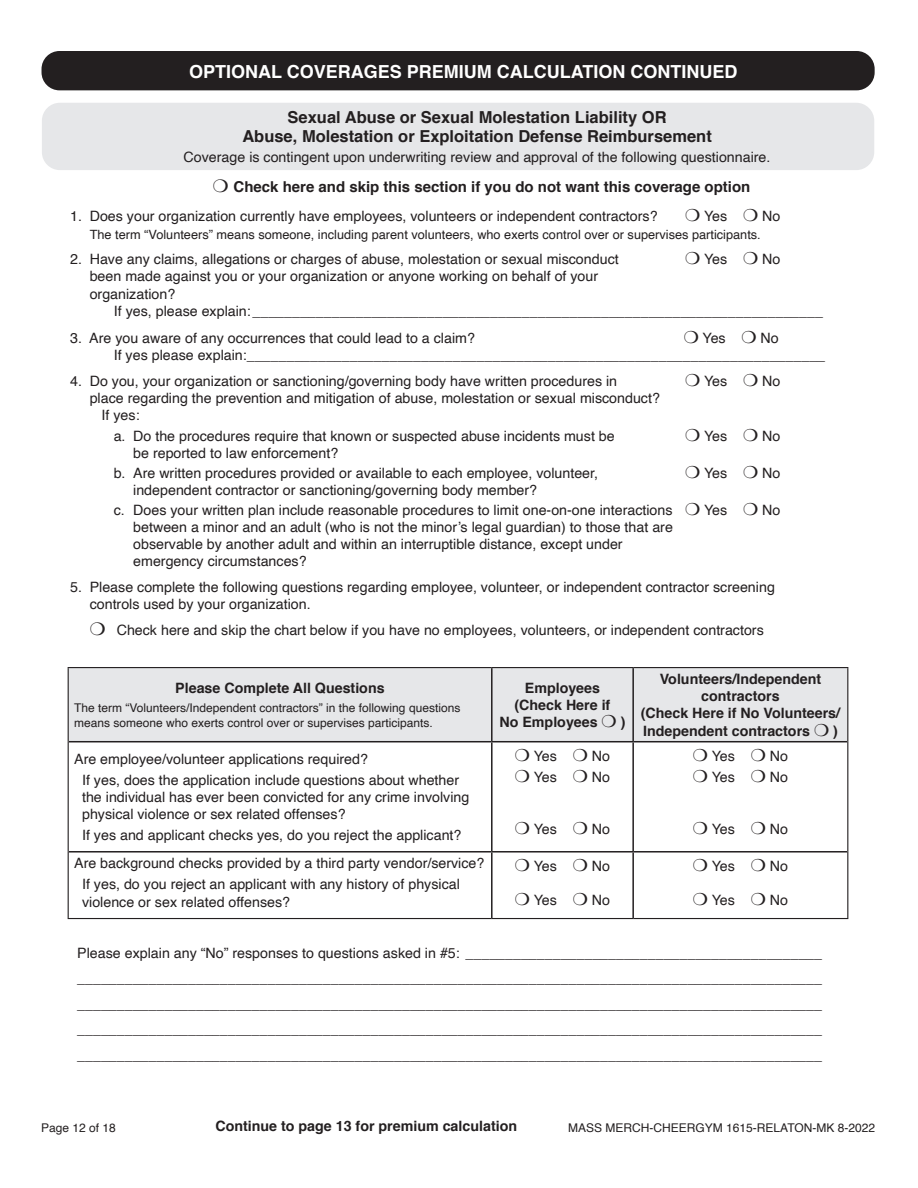
<style>
.page{position:relative;width:918px;height:1188px;background:#fff}
.page>*{position:absolute;margin:0;border:0;box-sizing:border-box;transform-origin:0 0}
.t1{font:700 18px "Helvetica";color:#fff}
.t2{font:700 16.5px/19.5px "Helvetica";color:#231f20;text-align:center}
.t3{font:700 15px "Helvetica";color:#231f20}
.t4{font:14.25px/17.2px "Helvetica";color:#231f20}
.t5{font:700 14.25px "Helvetica";color:#231f20}
.t6{font:12.75px "Helvetica";color:#231f20}
.t7{font:12px/15px "Helvetica";color:#231f20}
</style>
<div class="page">
<div style="left:42px;top:103px;width:832px;height:67px;background:#e6e7e9;border-radius:18px"></div>
<div style="left:42px;top:51px;width:833px;height:39px;background:#231f20;border-radius:18px"></div>
<div style="left:69px;top:668px;width:778px;height:73px;background:#e6e7e9"></div>
<hr style="left:491px;top:668px;width:2px;height:73px;background:#231f20">
<hr style="left:632px;top:668px;width:2px;height:73px;background:#231f20">
<hr style="left:69px;top:741px;width:423px;height:1px;background:#231f20">
<hr style="left:492px;top:741px;width:141px;height:1px;background:#231f20">
<hr style="left:491px;top:742px;width:2px;height:109px;background:#231f20">
<hr style="left:633px;top:741px;width:214px;height:1px;background:#231f20">
<hr style="left:632px;top:742px;width:2px;height:109px;background:#231f20">
<hr style="left:69px;top:851px;width:423px;height:2px;background:#231f20">
<hr style="left:492px;top:851px;width:141px;height:2px;background:#231f20">
<hr style="left:491px;top:853px;width:2px;height:65px;background:#231f20">
<hr style="left:633px;top:851px;width:214px;height:2px;background:#231f20">
<hr style="left:632px;top:853px;width:2px;height:65px;background:#231f20">
<hr style="left:68px;top:667px;width:424px;height:1px;background:#231f20">
<hr style="left:68px;top:668px;width:1px;height:74px;background:#231f20">
<hr style="left:492px;top:667px;width:141px;height:1px;background:#231f20">
<hr style="left:633px;top:667px;width:215px;height:1px;background:#231f20">
<hr style="left:847px;top:668px;width:1px;height:74px;background:#231f20">
<hr style="left:68px;top:742px;width:1px;height:110px;background:#231f20">
<hr style="left:847px;top:742px;width:1px;height:110px;background:#231f20">
<hr style="left:68px;top:852px;width:1px;height:66px;background:#231f20">
<hr style="left:847px;top:852px;width:1px;height:66px;background:#231f20">
<hr style="left:68px;top:918px;width:424px;height:1px;background:#231f20">
<hr style="left:492px;top:918px;width:141px;height:1px;background:#231f20">
<hr style="left:633px;top:918px;width:215px;height:1px;background:#231f20">
<svg style="left:602px;top:715px;width:14px;height:12px"></svg>
<svg style="left:815px;top:723px;width:14px;height:13px"></svg>
<p class="t1" style="left:189px;top:57px;width:550px">OPTIONAL COVERAGES PREMIUM CALCULATION CONTINUED</p>
<p class="t2" style="left:242px;top:107px;width:471px">Sexual Abuse or Sexual Molestation Liability OR<br>Abuse, Molestation or Exploitation Defense Reimbursement</p>
<p class="t4" style="left:184px;top:148px;width:588px">Coverage is contingent upon underwriting review and approval of the following questionnaire.</p>
<p class="t3" style="left:234px;top:174px;width:518px">Check here and skip this section if you do not want this coverage option</p>
<p class="t4" style="left:70px;top:208px;width:589px">1. Does your organization currently have employees, volunteers or independent contractors?</p>
<p class="t4" style="left:704px;top:208px;width:25px">Yes</p>
<p class="t4" style="left:762px;top:208px;width:20px">No</p>
<p class="t6" style="left:90px;top:224px;width:673px">The term “Volunteers” means someone, including parent volunteers, who exerts control over or supervises participants.</p>
<p class="t4" style="left:70px;top:251px;width:550px">2. Have any claims, allegations or charges of abuse, molestation or sexual misconduct</p>
<p class="t4" style="left:704px;top:251px;width:25px">Yes</p>
<p class="t4" style="left:762px;top:251px;width:20px">No</p>
<p class="t4" style="left:90px;top:268px;width:510px">been made against you or your organization or anyone working on behalf of your organization?</p>
<p class="t4" style="left:114px;top:303px;width:711px">If yes, please explain:________________________________________________________________________</p>
<p class="t4" style="left:70px;top:330px;width:406px">3. Are you aware of any occurrences that could lead to a claim?</p>
<p class="t4" style="left:703px;top:330px;width:25px">Yes</p>
<p class="t4" style="left:114px;top:330px;width:713px;text-indent:647px">No<br>If yes please explain:_________________________________________________________________________</p>
<p class="t4" style="left:70px;top:372px;width:548px">4. Do you, your organization or sanctioning/governing body have written procedures in</p>
<p class="t4" style="left:704px;top:372px;width:25px">Yes</p>
<p class="t4" style="left:762px;top:372px;width:20px">No</p>
<p class="t4" style="left:102px;top:390px;width:560px;text-indent:-12px">place regarding the prevention and mitigation of abuse, molestation or sexual misconduct?<br>If yes:</p>
<p class="t4" style="left:114px;top:428px;width:503px">a. Do the procedures require that known or suspected abuse incidents must be</p>
<p class="t4" style="left:704px;top:428px;width:25px">Yes</p>
<p class="t4" style="left:762px;top:428px;width:20px">No</p>
<p class="t4" style="left:114px;top:444px;width:486px;line-height:19.5px;text-indent:19px">be reported to law enforcement?<br>b. Are written procedures provided or available to each employee, volunteer,</p>
<p class="t4" style="left:704px;top:465px;width:25px">Yes</p>
<p class="t4" style="left:762px;top:465px;width:20px">No</p>
<p class="t4" style="left:114px;top:481px;width:560px;line-height:19.5px;text-indent:19px">independent contractor or sanctioning/governing body member?<br>c. Does your written plan include reasonable procedures to limit one-on-one interactions</p>
<p class="t4" style="left:704px;top:501px;width:25px">Yes</p>
<p class="t4" style="left:762px;top:501px;width:20px">No</p>
<p class="t4" style="left:133px;top:519px;width:541px">between a minor and an adult (who is not the minor’s legal guardian) to those that are observable by another adult and within an interruptible distance, except under emergency circumstances?</p>
<p class="t4" style="left:90px;top:579px;width:687px;text-indent:-19px">5. Please complete the following questions regarding employee, volunteer, or independent contractor screening controls used by your organization.</p>
<p class="t4" style="left:117px;top:621px;width:649px">Check here and skip the chart below if you have no employees, volunteers, or independent contractors</p>
<p class="t5" style="left:175px;top:676px;width:211px">Please Complete All Questions</p>
<p class="t7" style="left:74px;top:701px;width:388px">The term “Volunteers/Independent contractors” in the following questions means someone who exerts control over or supervises participants.</p>
<p class="t4" style="left:82px;top:749px;width:379px;line-height:21px;text-indent:-8px">Are employee/volunteer applications required?<br>If yes, does the application include questions about whether</p>
<p class="t4" style="left:82px;top:789px;width:389px">the individual has ever been convicted for any crime involving physical violence or sex related offenses?</p>
<p class="t4" style="left:82px;top:827px;width:381px">If yes and applicant checks yes, do you reject the applicant?</p>
<p class="t4" style="left:82px;top:853px;width:404px;line-height:21px;text-indent:-8px">Are background checks provided by a third party vendor/service?<br>If yes, do you reject an applicant with any history of physical</p>
<p class="t4" style="left:82px;top:893px;width:210px">violence or sex related offenses?</p>
<p class="t5" style="left:525px;top:676px;width:77px">Employees</p>
<p class="t5" style="left:515px;top:693px;width:97px">(Check Here if</p>
<p class="t5" style="left:500px;top:711px;width:100px">No Employees</p>
<p class="t5" style="left:621px;top:711px;width:6px">)</p>
<p class="t5" style="left:660px;top:668px;width:163px">Volunteers/Independent</p>
<p class="t5" style="left:701px;top:685px;width:80px">contractors</p>
<p class="t5" style="left:641px;top:702px;width:201px">(Check Here if No Volunteers/</p>
<p class="t5" style="left:643px;top:719px;width:169px">Independent contractors</p>
<p class="t5" style="left:833px;top:719px;width:6px">)</p>
<p class="t4" style="left:534px;top:748px;width:25px">Yes</p>
<p class="t4" style="left:592px;top:748px;width:20px">No</p>
<p class="t4" style="left:534px;top:769px;width:25px">Yes</p>
<p class="t4" style="left:592px;top:769px;width:20px">No</p>
<p class="t4" style="left:712px;top:748px;width:25px">Yes</p>
<p class="t4" style="left:770px;top:748px;width:20px">No</p>
<p class="t4" style="left:712px;top:769px;width:25px">Yes</p>
<p class="t4" style="left:770px;top:769px;width:20px">No</p>
<p class="t4" style="left:534px;top:820px;width:25px">Yes</p>
<p class="t4" style="left:592px;top:820px;width:20px">No</p>
<p class="t4" style="left:712px;top:820px;width:25px">Yes</p>
<p class="t4" style="left:770px;top:820px;width:20px">No</p>
<p class="t4" style="left:534px;top:858px;width:25px">Yes</p>
<p class="t4" style="left:592px;top:858px;width:20px">No</p>
<p class="t4" style="left:534px;top:892px;width:25px">Yes</p>
<p class="t4" style="left:592px;top:892px;width:20px">No</p>
<p class="t4" style="left:712px;top:858px;width:25px">Yes</p>
<p class="t4" style="left:770px;top:858px;width:20px">No</p>
<p class="t4" style="left:712px;top:892px;width:25px">Yes</p>
<p class="t4" style="left:770px;top:892px;width:20px">No</p>
<p class="t4" style="left:77px;top:940px;width:746px;line-height:25.5px;text-align:justify">Please explain any “No” responses to questions asked in #5: _____________________________________________ ______________________________________________________________________________________________ ______________________________________________________________________________________________ ______________________________________________________________________________________________ ______________________________________________________________________________________________</p>
<p class="t5" style="left:215px;top:1115px;width:303px">Continue to page 13 for premium calculation</p>
<p class="t7" style="left:41px;top:1121px;width:76px">Page 12 of 18</p>
<p class="t7" style="left:568px;top:1121px;width:308px">MASS MERCH-CHEERGYM 1615-RELATON-MK 8-2022</p>
</div>
